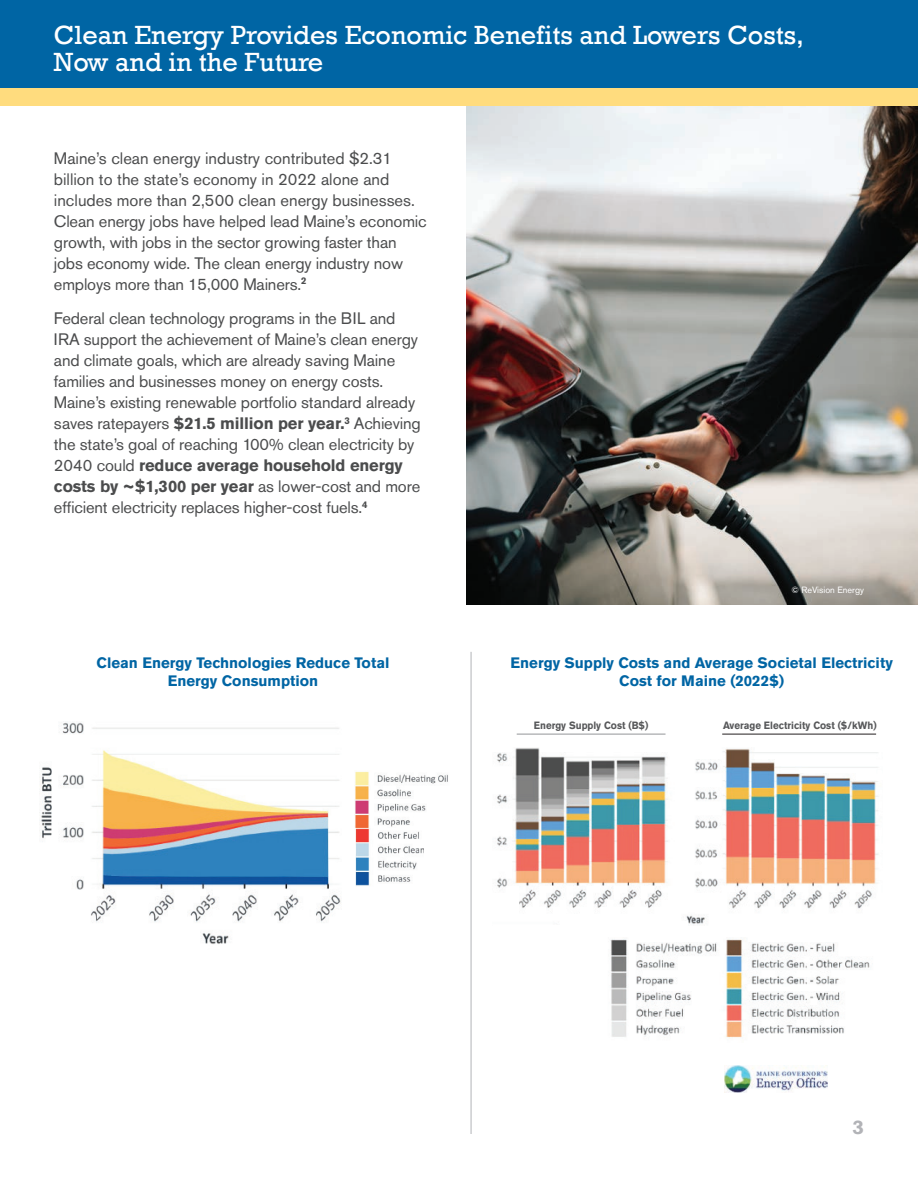
<style>
.page{position:relative;width:918px;height:1188px;background:#fff}
.page>*{position:absolute;margin:0;border:0;box-sizing:border-box;transform-origin:0 0}
.t1{font:27px/27px "Rockwell";color:#fff}
.t2{font:700 18px "Rockwell";color:#b2b3b7}
.t3{font:16.5px/21px "Akzidenz Grotesk Pro";letter-spacing:-.01em;color:#4b4c4d}
.t4{font:700 15px/18px "Akzidenz Grotesk Pro";color:#0065a4;text-align:center}
.t5{font:700 10.5px "Akzidenz Grotesk Pro";color:#57585a;scale:.93 1}
.t6{font:9px "Akzidenz Grotesk Pro";color:#fff}
.s1{font-weight:700}
</style>
<div class="page">
<img style="left:466px;top:105px;width:452px;height:500px">
<img style="left:724px;top:1066px;width:104px;height:26px">
<div style="left:0;top:0;width:918px;height:88px;background:#0065a4"></div>
<div style="left:0;top:88px;width:918px;height:17px;background:#ffdc7e"></div>
<img style="left:41px;top:722px;width:300px;height:222px">
<img style="left:355px;top:771px;width:93px;height:57px">
<img style="left:355px;top:828px;width:68px;height:58px">
<img style="left:724px;top:748px;width:155px;height:161px">
<img style="left:610px;top:939px;width:260px;height:99px">
<hr style="left:517px;top:734px;width:149px;height:1px;background:#939598">
<hr style="left:722px;top:734px;width:154px;height:1px;background:#231f20">
<img style="left:497px;top:748px;width:227px;height:176px">
<hr style="left:471px;top:652px;width:1px;height:482px;background:#b2b3b7">
<h1 class="t1" style="left:54px;top:22px;width:752px">Clean Energy Provides Economic Benefits and Lowers Costs,<br>Now and in the Future</h1>
<p class="t3" style="left:54px;top:147px;width:374px">Maine’s clean energy industry contributed $2.31 billion to the state’s economy in 2022 alone and includes more than 2,500 clean energy businesses.<br>Clean energy jobs have helped lead Maine’s economic growth, with jobs in the sector growing faster than jobs economy wide. The clean energy industry now employs more than 15,000 Mainers.<sup>2</sup></p>
<p class="t3" style="left:54px;top:308px;width:368px">Federal clean technology programs in the BIL and IRA support the achievement of Maine’s clean energy and climate goals, which are already saving Maine families and businesses money on energy costs.<br>Maine’s existing renewable portfolio standard already saves ratepayers <span class="s1">$21.5 million per year.</span><sup>3</sup> Achieving the state’s goal of reaching 100% clean electricity by 2040 could <span class="s1">reduce average household energy costs by ~$1,300 per year</span> as lower-cost and more efficient electricity replaces higher-cost fuels.<sup>4</sup></p>
<p class="t4" style="left:97px;top:653px;width:294px">Clean Energy Technologies Reduce Total<br>Energy Consumption</p>
<p class="t6" style="left:792px;top:584px;width:74px">© ReVision Energy</p>
<p class="t4" style="left:511px;top:653px;width:384px">Energy Supply Costs and Average Societal Electricity<br>Cost for Maine (2022$)</p>
<p class="t5" style="left:534px;top:719px;width:125px">Energy Supply Cost (B$)</p>
<p class="t5" style="left:723px;top:719px;width:167px">Average Electricity Cost ($/kWh)</p>
<p class="t2" style="left:853px;top:1115px;width:13px">3</p>
</div>
